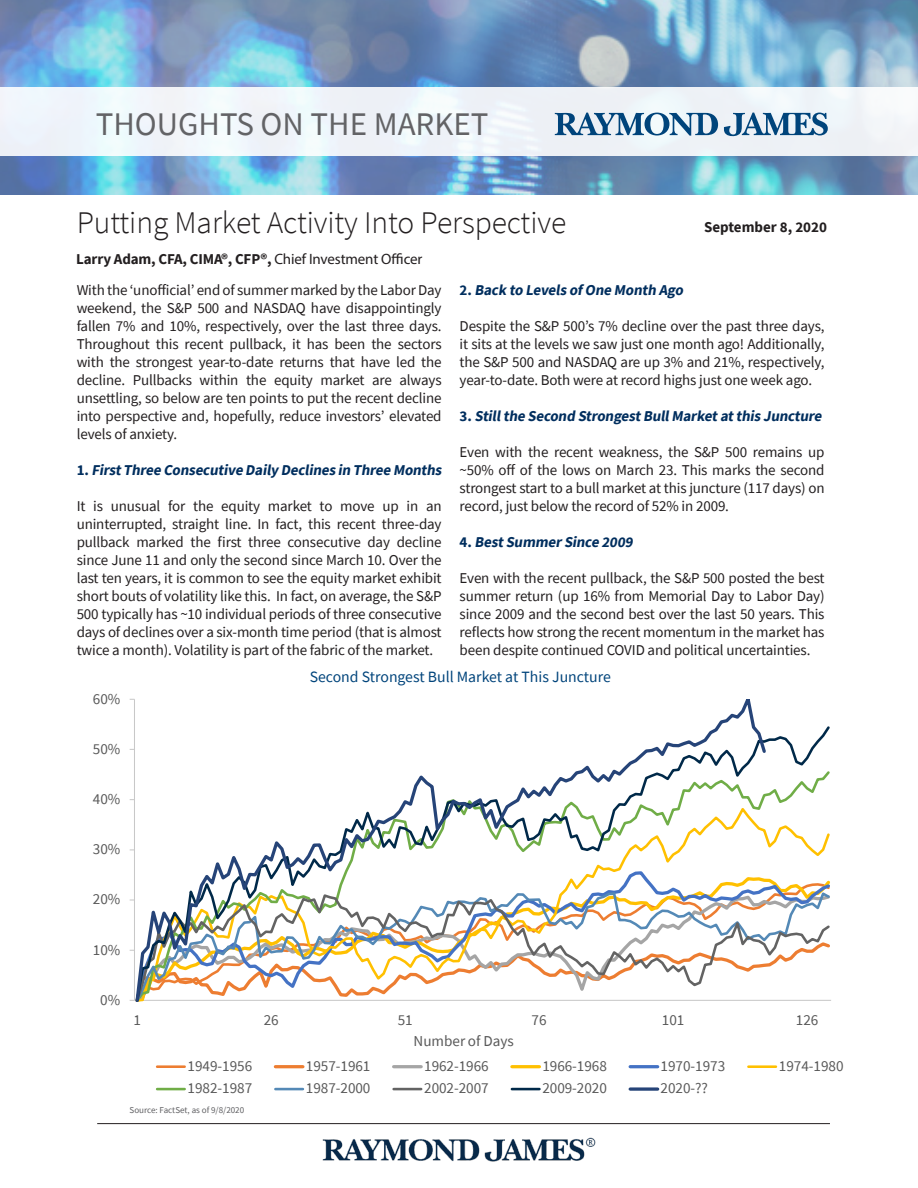
<style>
.page{position:relative;width:918px;height:1188px;background:#fff}
.page>*{position:absolute;margin:0;border:0;box-sizing:border-box;transform-origin:0 0}
.t1{font:33px "Source Sans Pro";color:#636366}
.t2{font:300 31.5px "Source Sans Pro";letter-spacing:-.005em;color:#231f20}
.t3{font:15.75px "Source Sans Pro";color:#00447b}
.t4{font:15.15px "Source Sans Pro";letter-spacing:.005em;color:#595959}
.t5{font:15px/18px "Source Sans Pro";letter-spacing:-.01em;color:#231f20;text-align:justify}
.t6{font:italic 700 15px "Source Sans Pro";color:#002e5e}
.t7{font:700 15px "Source Sans Pro";letter-spacing:-.01em;color:#231f20}
.t8{font:9px "Source Sans Pro";color:#5f5f62}
.s1{font-family:"Myriad Pro";font-weight:400}
.s2{font-style:normal}
</style>
<div class="page">
<img style="left:0;top:0;width:918px;height:194px">
<div style="left:0;top:88px;width:918px;height:68px;background:#eef3f9"></div>
<hr style="left:97px;top:1123px;width:733px;height:1px;background:#231f20">
<img style="left:322px;top:1137px;width:274px;height:25px">
<svg style="left:555px;top:113px;width:163px;height:23px"></svg>
<svg style="left:724px;top:113px;width:104px;height:24px"></svg>
<svg style="left:768px;top:726px;width:63px;height:275px"></svg>
<svg style="left:134px;top:699px;width:634px;height:302px"></svg>
<hr style="left:157px;top:1065px;width:28px;height:3px;background:#ed7d31">
<hr style="left:275px;top:1065px;width:28px;height:3px;background:#ed7d31">
<hr style="left:394px;top:1065px;width:27px;height:3px;background:#a5a5a5">
<hr style="left:512px;top:1065px;width:27px;height:3px;background:#ffc000">
<hr style="left:630px;top:1065px;width:28px;height:3px;background:#4472c4">
<hr style="left:748px;top:1065px;width:28px;height:3px;background:#ffc000">
<hr style="left:157px;top:1088px;width:28px;height:2px;background:#70ad47">
<hr style="left:275px;top:1088px;width:28px;height:2px;background:#5489b6">
<hr style="left:394px;top:1088px;width:27px;height:2px;background:#636363">
<hr style="left:512px;top:1088px;width:27px;height:2px;background:#002949">
<svg style="left:630px;top:1087px;width:28px;height:4px"></svg>
<p class="t1" style="left:96px;top:103px;width:394px">THOUGHTS ON THE MARKET</p>
<p class="t2" style="left:77px;top:204px;width:491px">Putting Market Activity Into Perspective</p>
<p class="t7" style="left:76px;top:249px;width:348px">Larry Adam, CFA, CIMA®, CFP®, <span class="s1">Chief Investment Officer</span></p>
<p class="t7" style="left:704px;top:217px;width:124px">September 8, 2020</p>
<p class="t5" style="left:77px;top:281px;width:366px">With the ‘unofficial’ end of summer marked by the Labor Day weekend, the S&amp;P 500 and NASDAQ have disappointingly fallen 7% and 10%, respectively, over the last three days.<br>Throughout this recent pullback, it has been the sectors with the strongest year-to-date returns that have led the decline. Pullbacks within the equity market are always unsettling, so below are ten points to put the recent decline into perspective and, hopefully, reduce investors’ elevated levels of anxiety.</p>
<p class="t6" style="left:77px;top:460px;width:370px"><span class="s2">1 .</span> FirstThree Consecutive Daily Declines in Three Months</p>
<p class="t5" style="left:77px;top:497px;width:366px">It is unusual for the equity market to move up in an uninterrupted, straight line. In fact, this recent three-day pullback marked the first three consecutive day decline since June 11 and only the second since March 10. Over the last ten years, it is common to see the equity market exhibit short bouts of volatility like this. In fact, on average, the S&amp;P 500 typically has ~10 individual periods of three consecutive days of declines over a six-month time period (that is almost twice a month). Volatility is part of the fabric of the market.</p>
<p class="t6" style="left:460px;top:280px;width:228px"><span class="s2">2 .</span> Back to Levels ofOne Month Ago</p>
<p class="t5" style="left:460px;top:317px;width:366px">Despite the S&amp;P 500’s 7% decline over the past three days, it sits at the levels we saw just one month ago! Additionally, the S&amp;P 500 and NASDAQ are up 3% and 21%, respectively, year-to-date. Both were at record highs just one week ago.</p>
<p class="t6" style="left:460px;top:406px;width:367px"><span class="s2">3 .</span> Stillthe Second StrongestBullMarketatthis Juncture</p>
<p class="t5" style="left:460px;top:443px;width:367px">Even with the recent weakness, the S&amp;P 500 remains up ~50% off of the lows on March 23. This marks the second strongest start to a bull market at this juncture (117 days) on record, just below the record of 52% in 2009.</p>
<p class="t6" style="left:460px;top:532px;width:178px"><span class="s2">4 .</span> BestSummerSince 2009</p>
<p class="t5" style="left:460px;top:569px;width:366px">Even with the recent pullback, the S&amp;P 500 posted the best summer return (up 16% from Memorial Day to Labor Day) since 2009 and the second best over the last 50 years. This reflects how strong the recent momentum in the market has been despite continued COVID and political uncertainties.</p>
<p class="t4" style="left:93px;top:689px;width:29px">60%</p>
<p class="t4" style="left:93px;top:739px;width:29px">50%</p>
<p class="t4" style="left:93px;top:789px;width:29px">40%</p>
<p class="t4" style="left:93px;top:840px;width:29px">30%</p>
<p class="t4" style="left:93px;top:890px;width:29px">20%</p>
<p class="t3" style="left:310px;top:667px;width:303px">Second Strongest Bull Market at This Juncture</p>
<p class="t4" style="left:93px;top:940px;width:29px">10%</p>
<p class="t4" style="left:100px;top:990px;width:22px">0%</p>
<p class="t4" style="left:133px;top:1010px;width:9px">1</p>
<p class="t4" style="left:264px;top:1010px;width:17px">26</p>
<p class="t4" style="left:398px;top:1010px;width:17px">51</p>
<p class="t4" style="left:532px;top:1010px;width:17px">76</p>
<p class="t4" style="left:662px;top:1010px;width:24px">101</p>
<p class="t4" style="left:796px;top:1010px;width:24px">126</p>
<p class="t4" style="left:414px;top:1031px;width:102px">Number of Days</p>
<p class="t4" style="left:188px;top:1056px;width:66px">1949-1956</p>
<p class="t4" style="left:306px;top:1056px;width:66px">1957-1961</p>
<p class="t4" style="left:424px;top:1056px;width:66px">1962-1966</p>
<p class="t4" style="left:542px;top:1056px;width:66px">1966-1968</p>
<p class="t4" style="left:661px;top:1056px;width:66px">1970-1973</p>
<p class="t4" style="left:779px;top:1056px;width:66px">1974-1980</p>
<p class="t4" style="left:188px;top:1079px;width:66px">1982-1987</p>
<p class="t4" style="left:306px;top:1079px;width:66px">1987-2000</p>
<p class="t4" style="left:424px;top:1079px;width:66px">2002-2007</p>
<p class="t4" style="left:542px;top:1079px;width:66px">2009-2020</p>
<p class="t4" style="left:661px;top:1079px;width:49px">2020-??</p>
<p class="t8" style="left:130px;top:1105px;width:116px">Source: FactSet, as of 9/8/2020</p>
</div>
